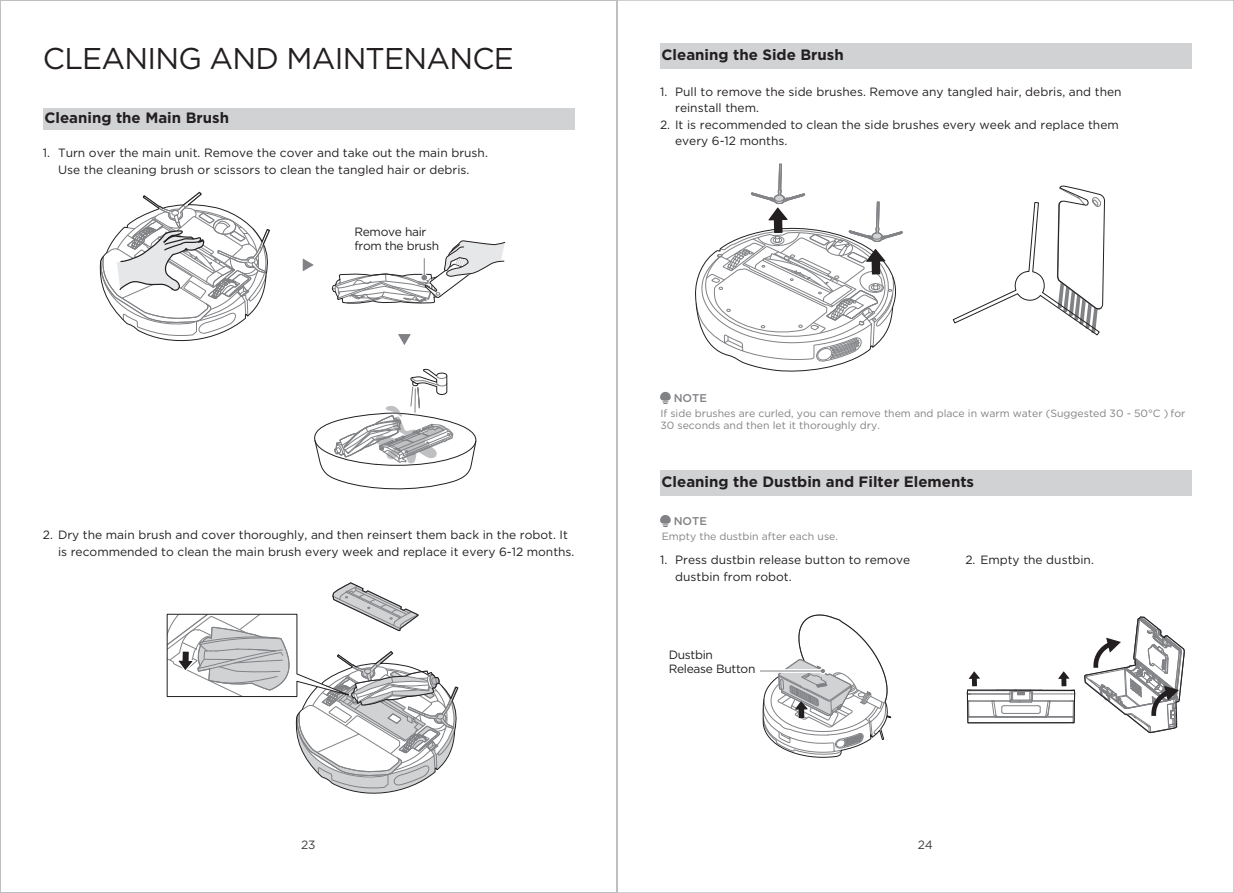
<style>
.page{position:relative;width:1234px;height:893px;background:#fff}
.page>*{position:absolute;margin:0;border:0;box-sizing:border-box;transform-origin:0 0}
.t1{font:30px "Gotham";letter-spacing:-.025em;color:#231f20}
.t2{font:700 15px "Gotham";color:#231f20}
.t3{font:12px/16.5px "Gotham";color:#231f20}
.t4{font:12px/14.4px "Gotham";letter-spacing:-.025em;color:#231f20}
.t5{font:12px "Gotham";color:#3e3e3f}
.t6{font:500 11.25px "Gotham";color:#808285}
.t7{font:10.5px/12.6px "Gotham";color:#808285}
</style>
<div class="page">
<div style="left:660px;top:43px;width:531px;height:26px;background:#d1d2d4"></div>
<svg style="left:952px;top:185px;width:153px;height:151px"></svg>
<div style="left:660px;top:470px;width:531px;height:26px;background:#d1d2d4"></div>
<svg style="left:660px;top:515px;width:10px;height:12px"></svg>
<svg style="left:760px;top:614px;width:131px;height:144px"></svg>
<svg style="left:1084px;top:616px;width:100px;height:118px"></svg>
<svg style="left:966px;top:671px;width:109px;height:53px"></svg>
<svg style="left:695px;top:164px;width:207px;height:208px"></svg>
<svg style="left:660px;top:392px;width:10px;height:12px"></svg>
<div style="left:43px;top:109px;width:531px;height:21px;background:#d1d2d4"></div>
<svg style="left:331px;top:240px;width:174px;height:64px"></svg>
<svg style="left:303px;top:259px;width:10px;height:12px"></svg>
<svg style="left:398px;top:334px;width:12px;height:11px"></svg>
<svg style="left:166px;top:368px;width:311px;height:426px"></svg>
<svg style="left:99px;top:191px;width:171px;height:151px"></svg>
<h1 class="t1" style="left:43px;top:39px;width:472px">CLEANING AND MAINTENANCE</h1>
<p class="t2" style="left:44px;top:108px;width:186px">Cleaning the Main Brush</p>
<p class="t3" style="left:58px;top:144px;width:431px">Turn over the main unit. Remove the cover and take out the main brush.<br>Use the cleaning brush or scissors to clean the tangled hair or debris.</p>
<p class="t3" style="left:43px;top:144px;width:9px">1.</p>
<p class="t4" style="left:354px;top:224px;width:86px">Remove hair from the brush</p>
<p class="t3" style="left:58px;top:526px;width:518px;text-indent:-15px">2. Dry the main brush and cover thoroughly, and then reinsert them back in the robot. It is recommended to clean the main brush every week and replace it every 6-12 months.</p>
<p class="t2" style="left:661px;top:45px;width:184px">Cleaning the Side Brush</p>
<p class="t3" style="left:675px;top:83px;width:448px">Pull to remove the side brushes. Remove any tangled hair, debris, and then reinstall them.</p>
<p class="t3" style="left:675px;top:116px;width:445px;text-indent:-15px">2. It is recommended to clean the side brushes every week and replace them every 6-12 months.</p>
<p class="t3" style="left:660px;top:83px;width:9px">1.</p>
<p class="t6" style="left:673px;top:391px;width:35px">NOTE</p>
<p class="t7" style="left:660px;top:406px;width:526px">If side brushes are curled, you can remove them and place in warm water (Suggested 30 - 50°C ) for<br>30 seconds and then let it thoroughly dry.</p>
<p class="t2" style="left:661px;top:472px;width:314px">Cleaning the Dustbin and Filter Elements</p>
<p class="t6" style="left:673px;top:514px;width:35px">NOTE</p>
<p class="t3" style="left:675px;top:552px;width:236px">Press dustbin release button to remove dustbin from robot.</p>
<p class="t7" style="left:661px;top:529px;width:178px">Empty the dustbin after each use.</p>
<p class="t3" style="left:660px;top:552px;width:9px">1.</p>
<p class="t3" style="left:965px;top:552px;width:130px">2. Empty the dustbin.</p>
<p class="t4" style="left:668px;top:647px;width:88px">Dustbin<br>Release Button</p>
<p class="t5" style="left:301px;top:837px;width:16px">23</p>
<p class="t5" style="left:917px;top:837px;width:17px">24</p>
</div>
